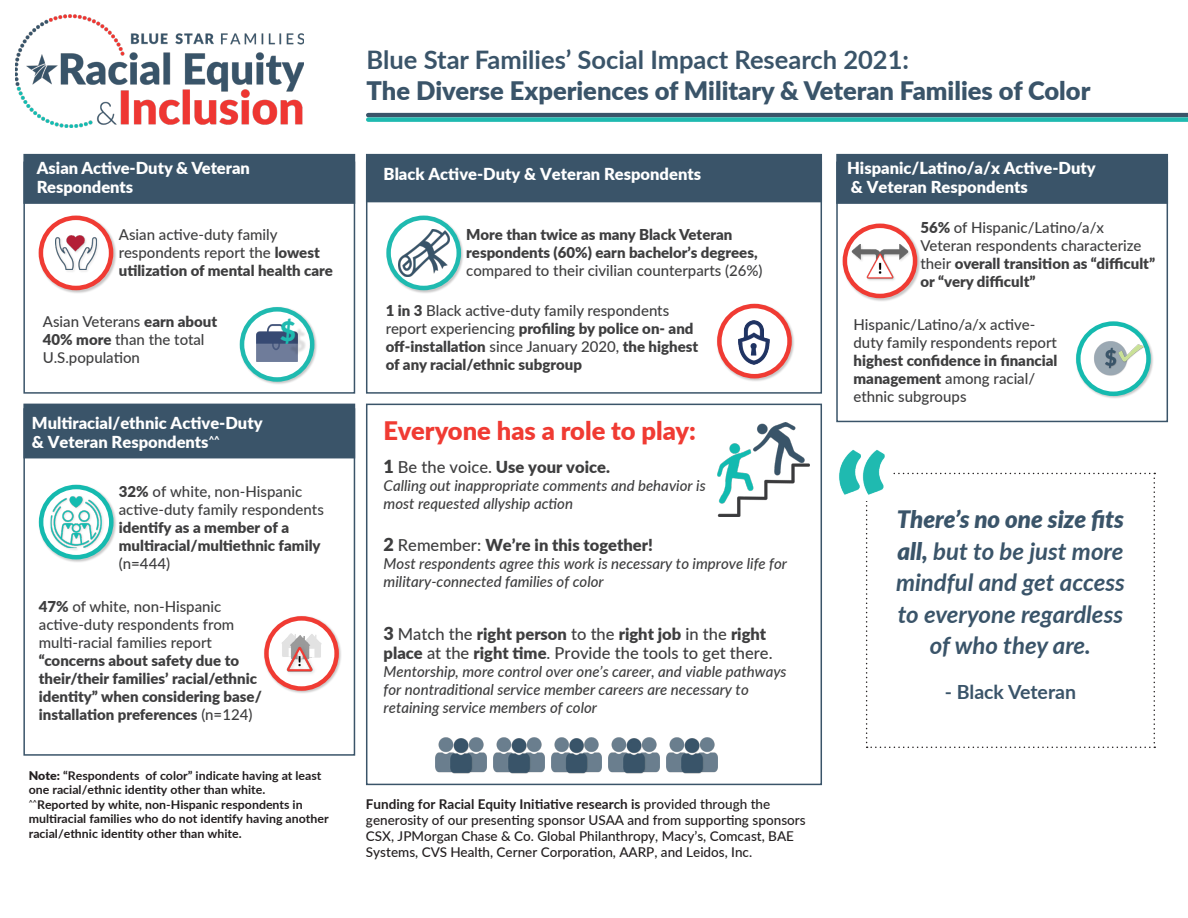
<style>
.page{position:relative;width:1188px;height:918px;background:#fff}
.page>*{position:absolute;margin:0;border:0;box-sizing:border-box;transform-origin:0 0}
.t1{font:900 27px "Lato";color:#1fbab0}
.t2{font:900 25.5px "Lato";color:#3a5469}
.t3{font:700 25.5px "Lato";color:#3a5469}
.t4{font:900 25.5px "Lato";color:#f03b33}
.t5{font:italic 700 24px/31.5px "Lato";color:#3a5469;text-align:center}
.t6{font:700 19.5px "Lato";color:#3a5469}
.t7{font:900 16.5px/19.8px "Lato";color:#fff}
.t8{font:500 16.5px/19.8px "Lato";color:#3e3e3f}
.t9{font:900 16.5px "Lato";color:#3e3e3f}
.t10{font:500 15px/18px "Lato";color:#3e3e3f}
.t11{font:900 15px/18px "Lato";color:#3e3e3f}
.t12{font:italic 500 15px/18px "Lato";color:#3e3e3f}
.t13{font:500 13.5px/16.2px "Lato";color:#231f20}
.t14{font:700 12px/14.4px "Lato";color:#231f20}
.s1{font-weight:900}
.s2{font-weight:500}
.s3{font-size:18px}
.s4{font-weight:900;font-size:18px}
.s5{font-weight:700}
</style>
<div class="page">
<div style="left:366px;top:404px;width:456px;height:381px;border:2px solid #3a5469"></div>
<div style="left:23px;top:408px;width:332px;height:348px;border:2px solid #3a5469"></div>
<div style="left:23px;top:162px;width:332px;height:232px;border:2px solid #3a5469"></div>
<div style="left:836px;top:162px;width:332px;height:260px;border:2px solid #3a5469"></div>
<div style="left:366px;top:162px;width:456px;height:232px;border:2px solid #3a5469"></div>
<svg style="left:866px;top:473px;width:289px;height:275px"></svg>
<div style="left:23px;top:154px;width:332px;height:50px;background:#3a5469;border:2px solid #3a5469"></div>
<div style="left:836px;top:154px;width:332px;height:50px;background:#3a5469;border:2px solid #3a5469"></div>
<div style="left:23px;top:404px;width:332px;height:54px;background:#3a5469"></div>
<div style="left:366px;top:154px;width:456px;height:48px;background:#3a5469"></div>
<img style="left:16px;top:14px;width:287px;height:113px">
<div style="left:38px;top:215px;width:78px;height:78px;background:#231f20;opacity:.25"></div>
<svg style="left:41px;top:218px;width:70px;height:70px"></svg>
<div style="left:39px;top:216px;width:74px;height:74px;border:4px solid #f03b33;border-radius:50%"></div>
<div style="left:55px;top:235px;width:44px;height:38px;background:#231f20;opacity:.15"></div>
<img style="left:56px;top:236px;width:40px;height:34px">
<div style="left:842px;top:223px;width:78px;height:78px;background:#231f20;opacity:.25"></div>
<svg style="left:845px;top:226px;width:70px;height:70px"></svg>
<div style="left:843px;top:224px;width:74px;height:74px;border:4px solid #f03b33;border-radius:50%"></div>
<div style="left:851px;top:243px;width:60px;height:39px;background:#231f20;opacity:.15"></div>
<img style="left:852px;top:244px;width:56px;height:37px">
<div style="left:38px;top:484px;width:79px;height:78px;background:#231f20;opacity:.25"></div>
<svg style="left:41px;top:487px;width:70px;height:70px"></svg>
<div style="left:39px;top:485px;width:75px;height:74px;border:4px solid #15baaf;border-radius:50%"></div>
<div style="left:50px;top:495px;width:55px;height:56px;background:#231f20;opacity:.15"></div>
<img style="left:51px;top:496px;width:51px;height:52px">
<div style="left:239px;top:306px;width:78px;height:79px;background:#231f20;opacity:.25"></div>
<svg style="left:242px;top:309px;width:70px;height:71px"></svg>
<div style="left:240px;top:307px;width:74px;height:75px;border:4px solid #1fbab0;border-radius:50%"></div>
<img style="left:257px;top:325px;width:40px;height:36px">
<div style="left:289px;top:328px;width:18px;height:28px;background:#231f20;opacity:.15"></div>
<div style="left:264px;top:615px;width:78px;height:79px;background:#231f20;opacity:.25"></div>
<svg style="left:266px;top:618px;width:71px;height:71px"></svg>
<div style="left:264px;top:616px;width:75px;height:75px;border:4px solid #f03b33;border-radius:50%"></div>
<img style="left:281px;top:634px;width:41px;height:44px">
<div style="left:1075px;top:321px;width:79px;height:78px;background:#231f20;opacity:.25"></div>
<svg style="left:1078px;top:324px;width:71px;height:70px"></svg>
<div style="left:1076px;top:321px;width:75px;height:75px;border:4px solid #15baaf;border-radius:50%"></div>
<img style="left:1093px;top:341px;width:53px;height:36px">
<div style="left:386px;top:215px;width:78px;height:78px;background:#231f20;opacity:.25"></div>
<svg style="left:389px;top:218px;width:70px;height:70px"></svg>
<div style="left:386px;top:216px;width:75px;height:74px;border:4px solid #1fbab0;border-radius:50%"></div>
<img style="left:398px;top:230px;width:51px;height:46px">
<div style="left:716px;top:303px;width:79px;height:78px;background:#231f20;opacity:.25"></div>
<svg style="left:719px;top:306px;width:71px;height:70px"></svg>
<div style="left:717px;top:304px;width:75px;height:74px;border:4px solid #f03b33;border-radius:50%"></div>
<img style="left:739px;top:321px;width:31px;height:43px">
<img style="left:717px;top:422px;width:92px;height:95px">
<img style="left:436px;top:737px;width:50px;height:37px">
<img style="left:493px;top:737px;width:51px;height:37px">
<img style="left:551px;top:737px;width:51px;height:37px">
<img style="left:609px;top:737px;width:51px;height:37px">
<img style="left:666px;top:737px;width:51px;height:37px">
<img style="left:839px;top:449px;width:52px;height:52px">
<hr style="left:368px;top:113px;width:820px;height:4px;background:#3a5469">
<div style="left:368px;top:117px;width:820px;height:5px;background:#1fbab0"></div>
<p class="t3" style="left:367px;top:41px;width:544px">Blue Star Families’ Social Impact Research 2021:</p>
<p class="t2" style="left:367px;top:71px;width:725px">The Diverse Experiences of Military &amp; Veteran Families of Color</p>
<p class="t7" style="left:37px;top:157px;width:215px">Asian Active-Duty &amp; Veteran<br>Respondents</p>
<p class="t7" style="left:847px;top:157px;width:250px">Hispanic/Latino/a/x Active-Duty</p>
<p class="t7" style="left:384px;top:163px;width:319px">Black Active-Duty &amp; Veteran Respondents</p>
<p class="t7" style="left:851px;top:177px;width:178px">&amp; Veteran Respondents</p>
<p class="t10" style="left:119px;top:224px;width:216px">Asian active-duty family respondents report the <span class="s1">lowest utilization of mental health care</span></p>
<p class="t10" style="left:43px;top:312px;width:176px">Asian Veterans <span class="s1">earn about<br>40% more</span> than the total<br>U.S.population</p>
<p class="t1" style="left:280px;top:311px;width:17px">$</p>
<p class="t7" style="left:32px;top:412px;width:232px">Multiracial/ethnic Active-Duty &amp; Veteran Respondents<sup>^^</sup></p>
<p class="t10" style="left:119px;top:482px;width:207px"><span class="s1">32%</span> of white, non-Hispanic active-duty family respondents <span class="s1">identify as a member of a multiracial/multiethnic family </span>(n=444)</p>
<p class="t11" style="left:39px;top:597px;width:225px">47% <span class="s2">of white, non-Hispanic active-duty respondents from multi-racial families report </span>“concerns about safety due to their/their families’ racial/ethnic identity” when considering base/ installation preferences <span class="s2">(n=124)</span></p>
<p class="t11" style="left:466px;top:224px;width:298px">More than twice as many Black Veteran respondents (60%) earn bachelor’s degrees, <span class="s2">compared to their civilian counterparts (26%)</span></p>
<p class="t11" style="left:386px;top:301px;width:314px">1 in 3 <span class="s2">Black active-duty family respondents report experiencing</span> profiling by police on- and off-installation <span class="s2">since January 2020,</span> the highest of any racial/ethnic subgroup</p>
<p class="t4" style="left:384px;top:412px;width:314px">Everyone has a role to play:</p>
<p class="t9" style="left:384px;top:455px;width:228px"><span class="s3">1</span> <span class="s2">Be the voice.</span> Use your voice.</p>
<p class="t12" style="left:384px;top:476px;width:324px">Calling out inappropriate comments and behavior is most requested allyship action</p>
<p class="t9" style="left:384px;top:532px;width:271px"><span class="s3">2</span> <span class="s2">Remember:</span> We’re in this together!</p>
<p class="t12" style="left:384px;top:554px;width:405px">Most respondents agree this work is necessary to improve life for military-connected families of color</p>
<p class="t8" style="left:384px;top:623px;width:390px"><span class="s4">3</span> Match the <span class="s1">right person</span> to the <span class="s1">right job</span> in the <span class="s1">right place</span> at the <span class="s1">right time</span>. Provide the tools to get there.</p>
<p class="t12" style="left:384px;top:662px;width:404px">Mentorship, more control over one’s career, and viable pathways for nontraditional service member careers are necessary to retaining service members of color</p>
<p class="t14" style="left:29px;top:768px;width:294px"><span class="s1">Note:</span> “Respondents of color” indicate having at least one racial/ethnic identity other than white.</p>
<p class="t14" style="left:29px;top:797px;width:301px"><sup>^^</sup>Reported by white, non-Hispanic respondents in multiracial families who do not identify having another racial/ethnic identity other than white.</p>
<p class="t13" style="left:366px;top:795px;width:441px"><span class="s5">Funding for Racial Equity Initiative research is</span> provided through the generosity of our presenting sponsor USAA and from supporting sponsors CSX, JPMorgan Chase &amp; Co. Global Philanthropy, Macy’s, Comcast, BAE Systems, CVS Health, Cerner Corporation, AARP, and Leidos, Inc.</p>
<p class="t10" style="left:921px;top:218px;width:236px"><span class="s1">56%</span> of Hispanic/Latino/a/x<br>Veteran respondents characterize their <span class="s1">overall transition as “difficult” or “very difficult”</span></p>
<p class="t10" style="left:854px;top:315px;width:205px">Hispanic/Latino/a/x active&shy;duty family respondents report <span class="s1">highest confidence in financial management</span> among racial/ ethnic subgroups</p>
<p class="t5" style="left:896px;top:503px;width:230px"><span class="s1">There’s no one size fits all,</span> but to be just more mindful and get access to everyone regardless of who they are.</p>
<p class="t6" style="left:945px;top:678px;width:133px">- Black Veteran</p>
</div>
